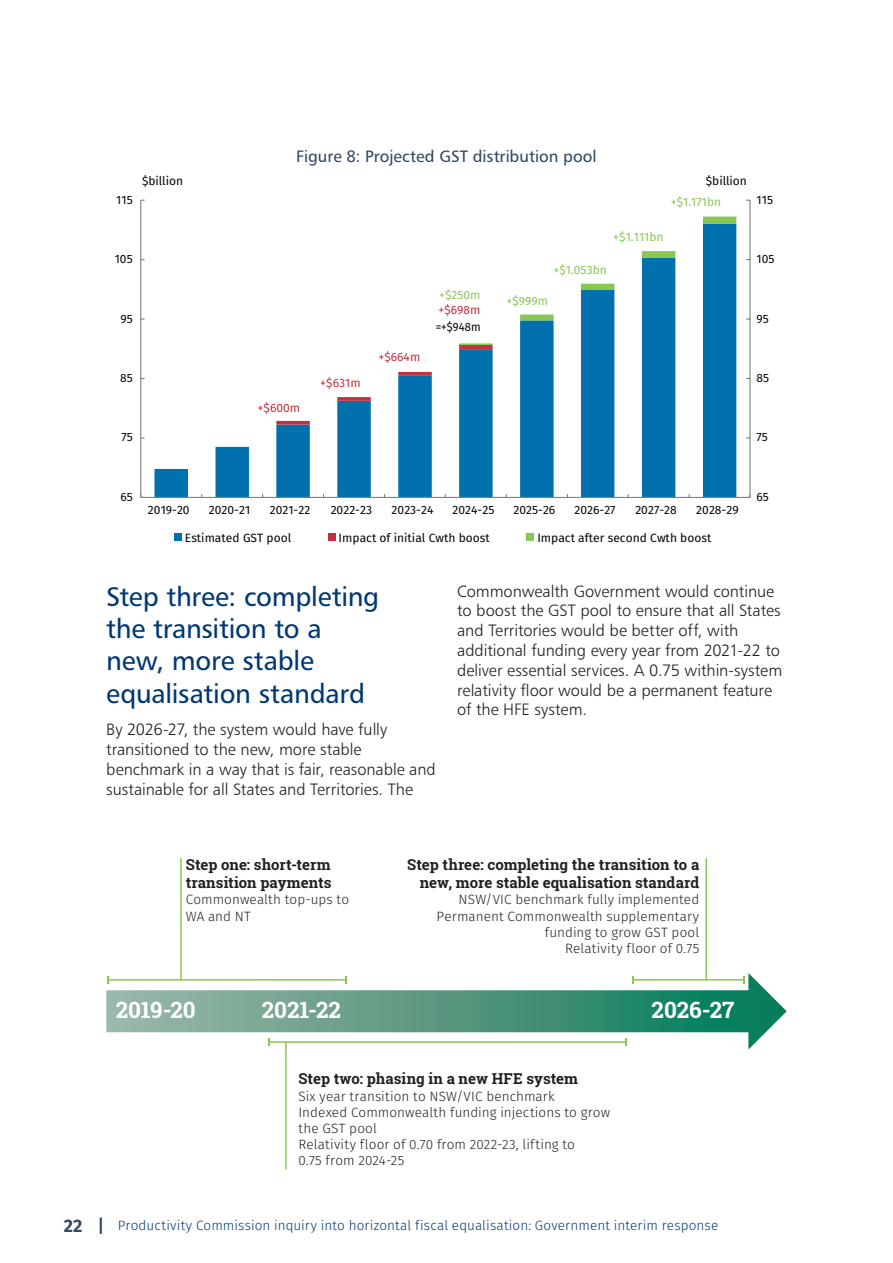
<style>
.page{position:relative;width:893px;height:1263px;background:#fff}
.page>*{position:absolute;margin:0;border:0;box-sizing:border-box;transform-origin:0 0}
.Heading_2{font:27px/32.4px "Humanist 777 BT Roman B";letter-spacing:-.01em;color:#013874}
.t1{font:700 22.5px "Roboto Slab";letter-spacing:-.005em;color:#fff}
.t2{font:16.5px/19.8px "Humanist 777 BT Light B";letter-spacing:-.005em;color:#231f20}
.Chart_and_Figure_Hea{font:16.5px "Humanist 777 BT Roman B";letter-spacing:-.005em;color:#334865}
.t3{font:700 15px/18px "Roboto Slab";color:#231f20}
.t4{font:300 13.5px/16.2px "Fira Sans";letter-spacing:.01em;color:#231f20}
.t5{font:300 13.5px "Fira Sans";letter-spacing:.01em;color:#013874}
.t6{font:12px "Fira Sans";color:#050504}
.t7{font:12px "Fira Sans";letter-spacing:.005em;color:#89c755}
.t8{font:12px "Fira Sans";letter-spacing:.005em;color:#c52f40}
.t9{font:12px "Fira Sans";color:#050504;scale:.93 1}
.s1{font-weight:700;font-size:18px;color:#334865}
.s2{font-weight:500;font-size:18px;color:#334865}
</style>
<div class="page">
<svg style="left:155px;top:345px;width:581px;height:152px"></svg>
<hr style="left:459px;top:345px;width:34px;height:4px;background:#c52f40">
<svg style="left:398px;top:372px;width:34px;height:4px"></svg>
<svg style="left:337px;top:397px;width:34px;height:4px"></svg>
<hr style="left:276px;top:421px;width:34px;height:3px;background:#c52f40">
<svg style="left:459px;top:217px;width:277px;height:128px"></svg>
<hr style="left:749px;top:200px;width:1px;height:297px;background:#808180">
<hr style="left:140px;top:200px;width:1px;height:297px;background:#808180">
<hr style="left:141px;top:497px;width:609px;height:1px;background:#808180">
<div style="left:174px;top:533px;width:8px;height:8px;background:#0071ad"></div>
<div style="left:328px;top:533px;width:7px;height:8px;background:#c52f40"></div>
<div style="left:527px;top:533px;width:7px;height:8px;background:#89c755"></div>
<hr style="left:180px;top:859px;width:2px;height:121px;background:#89c755">
<hr style="left:705px;top:859px;width:2px;height:121px;background:#89c755">
<hr style="left:285px;top:1042px;width:2px;height:127px;background:#89c755">
<div style="left:106px;top:990px;width:647px;height:42px;background:linear-gradient(to right,#a4b7a9,#077c5a)"></div>
<hr style="left:108px;top:979px;width:238px;height:1px;background:#89c755">
<hr style="left:633px;top:979px;width:111px;height:1px;background:#89c755">
<svg style="left:744px;top:973px;width:43px;height:76px"></svg>
<hr style="left:269px;top:1041px;width:357px;height:2px;background:#89c755">
<p class="Chart_and_Figure_Hea" style="left:296px;top:146px;width:302px">Figure 8: Projected GST distribution pool</p>
<p class="t6" style="left:142px;top:172px;width:43px">$billion</p>
<p class="t6" style="left:706px;top:172px;width:43px">$billion</p>
<p class="t6" style="left:116px;top:191px;width:18px">115</p>
<p class="t7" style="left:671px;top:194px;width:52px">+$1.171bn</p>
<p class="t6" style="left:756px;top:191px;width:18px">115</p>
<p class="t7" style="left:613px;top:229px;width:52px">+$1.111bn</p>
<p class="t6" style="left:115px;top:250px;width:20px">105</p>
<p class="t7" style="left:553px;top:261px;width:55px">+$1.053bn</p>
<p class="t6" style="left:756px;top:250px;width:20px">105</p>
<p class="t6" style="left:121px;top:310px;width:14px">95</p>
<p class="t7" style="left:439px;top:287px;width:43px">+$250m</p>
<p class="t9" style="left:436px;top:319px;width:50px">=+$948m</p>
<p class="t8" style="left:438px;top:302px;width:44px">+$698m</p>
<p class="t7" style="left:506px;top:292px;width:43px">+$999m</p>
<p class="t6" style="left:756px;top:310px;width:14px">95</p>
<p class="t8" style="left:378px;top:349px;width:44px">+$664m</p>
<p class="t6" style="left:120px;top:369px;width:14px">85</p>
<p class="t8" style="left:320px;top:375px;width:42px">+$631m</p>
<p class="t6" style="left:756px;top:369px;width:14px">85</p>
<p class="t8" style="left:258px;top:399px;width:44px">+$600m</p>
<p class="t6" style="left:121px;top:429px;width:13px">75</p>
<p class="t6" style="left:756px;top:429px;width:13px">75</p>
<p class="t6" style="left:120px;top:488px;width:14px">65</p>
<p class="t6" style="left:148px;top:502px;width:43px">2019-20</p>
<p class="t6" style="left:209px;top:502px;width:43px">2020-21</p>
<p class="t6" style="left:270px;top:502px;width:42px">2021-22</p>
<p class="t6" style="left:331px;top:502px;width:43px">2022-23</p>
<p class="t6" style="left:392px;top:502px;width:43px">2023-24</p>
<p class="t6" style="left:453px;top:502px;width:43px">2024-25</p>
<p class="t6" style="left:513px;top:502px;width:43px">2025-26</p>
<p class="t6" style="left:574px;top:502px;width:43px">2026-27</p>
<p class="t6" style="left:635px;top:502px;width:43px">2027-28</p>
<p class="t6" style="left:696px;top:502px;width:44px">2028-29</p>
<p class="t6" style="left:756px;top:488px;width:14px">65</p>
<p class="t6" style="left:185px;top:529px;width:108px">Estimated GST pool</p>
<p class="t6" style="left:339px;top:529px;width:153px">Impact of initial Cwth boost</p>
<p class="t6" style="left:537px;top:529px;width:176px">Impact after second Cwth boost</p>
<p class="t2" style="left:457px;top:581px;width:327px">Commonwealth Government would continue to boost the GST pool to ensure that all States and Territories would be better off, with additional funding every year from 2021-22 to deliver essential services. A 0.75 within-system relativity floor would be a permanent feature of the HFE system.</p>
<p class="Heading_2" style="left:106px;top:579px;width:274px">Step three: completing the transition to a new, more stable equalisation standard</p>
<p class="t2" style="left:106px;top:719px;width:331px">By 2026-27, the system would have fully transitioned to the new, more stable benchmark in a way that is fair, reasonable and sustainable for all States and Territories. The</p>
<p class="t3" style="left:186px;top:855px;width:147px">Step one: short-term transition payments</p>
<p class="t4" style="left:186px;top:892px;width:165px">Commonwealth top-ups to<br>WA and NT</p>
<p class="t3" style="left:407px;top:855px;width:294px;text-align:right">Step three: completing the transition to a new, more stable equalisation standard</p>
<p class="t4" style="left:437px;top:892px;width:264px;text-align:right">NSW/VIC benchmark fully implemented<br>Permanent Commonwealth supplementary funding to grow GST pool<br>Relativity floor of 0.75</p>
<p class="t1" style="left:116px;top:995px;width:81px">2019-20</p>
<p class="t1" style="left:262px;top:995px;width:80px">2021-22</p>
<p class="t1" style="left:652px;top:995px;width:84px">2026-27</p>
<p class="t3" style="left:298px;top:1070px;width:281px">Step two: phasing in a new HFE system</p>
<p class="t4" style="left:298px;top:1089px;width:313px">Six year transition to NSW/VIC benchmark<br>Indexed Commonwealth funding injections to grow the GST pool<br>Relativity floor of 0.70 from 2022-23, lifting to<br>0.75 from 2024-25</p>
<p class="t5" style="left:64px;top:1216px;width:656px"><span class="s1">22</span> <span class="s2">|</span> Productivity Commission inquiry into horizontal fiscal equalisation: Government interim response</p>
</div>
